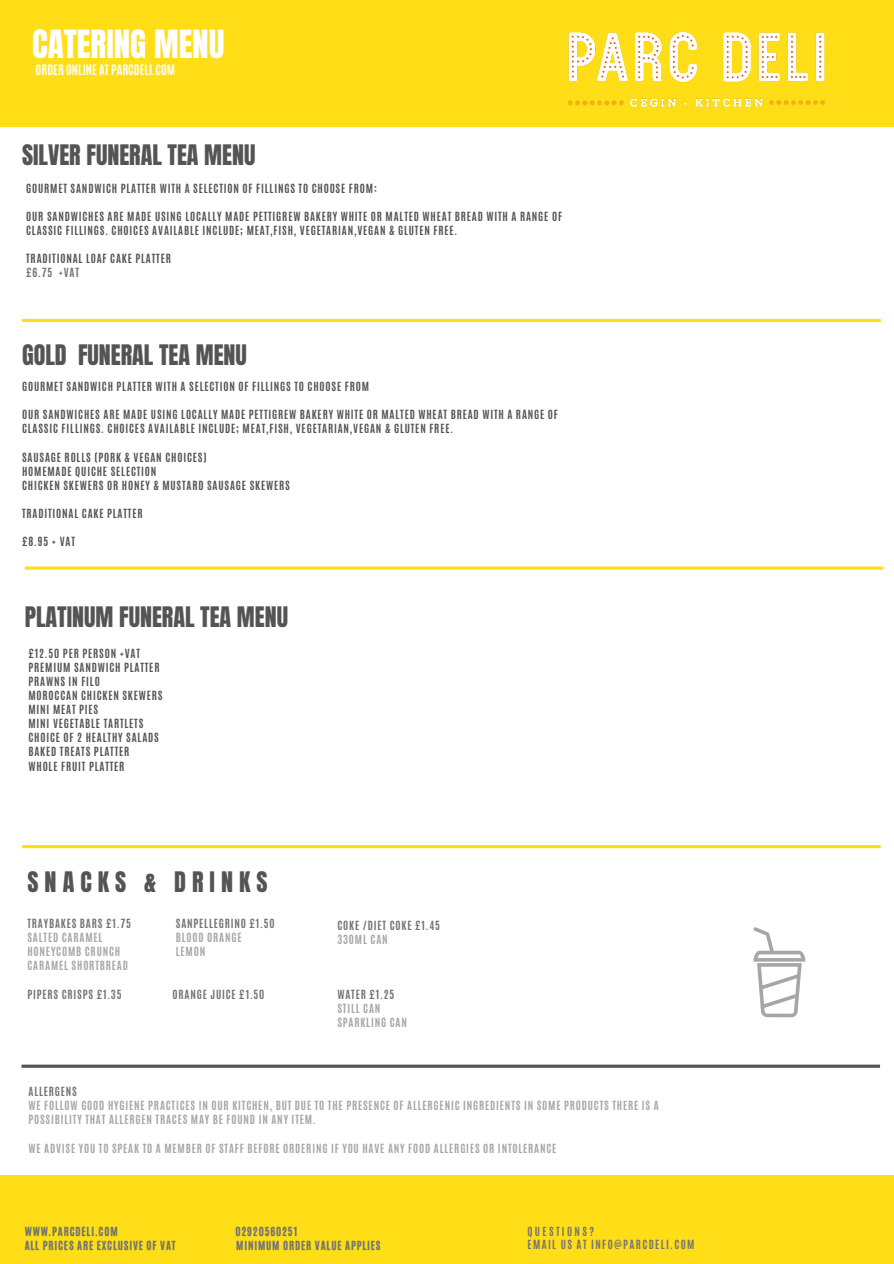
<style>
.page{position:relative;width:894px;height:1264px;background:#fff}
.page>*{position:absolute;margin:0;border:0;box-sizing:border-box;transform-origin:0 0}
.t1{font:33px "Anton";color:#fff}
.t2{font:24px "Anton";color:#545454}
.t3{font:24px "Anton";letter-spacing:.255em;color:#545454}
.t4{font:700 12px "Antonio";color:#fff}
.t5{font:700 10.5px/14.1px "Antonio";letter-spacing:.08em;color:#545454}
.t6{font:700 10.5px/14.1px "Antonio";letter-spacing:.08em;color:#a6a6a6}
.t7{font:700 10.5px "Antonio";letter-spacing:.08em;color:#737373}
.t8{font:10.5px "CA Generated";letter-spacing:.08em;color:#737373}
.t9{font:700 10.5px "Antonio";letter-spacing:.125em;color:#737373}
.t10{font:700 10.5px "Antonio";letter-spacing:.22em;color:#737373}
</style>
<div class="page">
<div style="left:0;top:0;width:893px;height:126px;background:#ffde17"></div>
<hr style="left:22px;top:319px;width:858px;height:3px;background:#ffde17">
<svg style="left:25px;top:566px;width:858px;height:3px;background:#ffe340"></svg>
<svg style="left:22px;top:845px;width:858px;height:3px;background:#ffde1c"></svg>
<div style="left:0;top:1175px;width:893px;height:88px;background:#ffde17"></div>
<svg style="left:21px;top:1064px;width:858px;height:3px;background:#787878"></svg>
<svg style="left:753px;top:927px;width:52px;height:90px"></svg>
<img style="left:568px;top:32px;width:257px;height:75px">
<p class="t1" style="left:32px;top:21px;width:194px">CATERING MENU</p>
<p class="t4" style="left:36px;top:61px;width:141px">ORDER ONLINE AT PARCDELI.COM</p>
<p class="t2" style="left:22px;top:138px;width:235px">SILVER FUNERAL TEA MENU</p>
<p class="t5" style="left:26px;top:181px;width:352px">GOURMET SANDWICH PLATTER WITH A SELECTION OF FILLINGS TO CHOOSE FROM:</p>
<p class="t5" style="left:26px;top:209px;width:537px">OUR SANDWICHES ARE MADE USING LOCALLY MADE PETTIGREW BAKERY WHITE OR MALTED WHEAT BREAD WITH A RANGE OF<br>CLASSIC FILLINGS. CHOICES AVAILABLE INCLUDE; MEAT,FISH, VEGETARIAN,VEGAN &amp; GLUTEN FREE.</p>
<p class="t5" style="left:26px;top:252px;width:146px">TRADITIONAL LOAF CAKE PLATTER</p>
<p class="t7" style="left:26px;top:265px;width:54px">£6.75 +VAT</p>
<p class="t2" style="left:22px;top:337px;width:226px">GOLD FUNERAL TEA MENU</p>
<p class="t5" style="left:22px;top:379px;width:348px">GOURMET SANDWICH PLATTER WITH A SELECTION OF FILLINGS TO CHOOSE FROM</p>
<p class="t5" style="left:22px;top:407px;width:537px">OUR SANDWICHES ARE MADE USING LOCALLY MADE PETTIGREW BAKERY WHITE OR MALTED WHEAT BREAD WITH A RANGE OF<br>CLASSIC FILLINGS. CHOICES AVAILABLE INCLUDE; MEAT,FISH, VEGETARIAN,VEGAN &amp; GLUTEN FREE.</p>
<p class="t5" style="left:22px;top:450px;width:186px">SAUSAGE ROLLS (PORK &amp; VEGAN CHOICES)</p>
<p class="t5" style="left:22px;top:464px;width:136px">HOMEMADE QUICHE SELECTION</p>
<p class="t5" style="left:22px;top:478px;width:269px">CHICKEN SKEWERS OR HONEY &amp; MUSTARD SAUSAGE SKEWERS</p>
<p class="t5" style="left:22px;top:506px;width:122px">TRADITIONAL CAKE PLATTER</p>
<p class="t5" style="left:22px;top:535px;width:54px">£8.95 + VAT</p>
<p class="t2" style="left:25px;top:600px;width:265px">PLATINUM FUNERAL TEA MENU</p>
<p class="t5" style="left:28px;top:646px;width:113px">£12.50 PER PERSON +VAT</p>
<p class="t5" style="left:28px;top:660px;width:132px">PREMIUM SANDWICH PLATTER</p>
<p class="t5" style="left:28px;top:674px;width:73px">PRAWNS IN FILO</p>
<p class="t5" style="left:28px;top:688px;width:135px">MOROCCAN CHICKEN SKEWERS</p>
<p class="t5" style="left:28px;top:702px;width:71px">MINI MEAT PIES</p>
<p class="t5" style="left:28px;top:716px;width:116px">MINI VEGETABLE TARTLETS</p>
<p class="t5" style="left:28px;top:730px;width:132px">CHOICE OF 2 HEALTHY SALADS</p>
<p class="t5" style="left:28px;top:745px;width:102px">BAKED TREATS PLATTER</p>
<p class="t5" style="left:28px;top:759px;width:97px">WHOLE FRUIT PLATTER</p>
<p class="t3" style="left:27px;top:865px;width:241px">SNACKS &amp; DRINKS</p>
<p class="t7" style="left:27px;top:915px;width:105px">TRAYBAKES BARS £1.75</p>
<p class="t6" style="left:27px;top:930px;width:76px">SALTED CARAMEL</p>
<p class="t6" style="left:27px;top:944px;width:94px">HONEYCOMB CRUNCH</p>
<p class="t6" style="left:27px;top:958px;width:102px">CARAMEL SHORTBREAD</p>
<p class="t7" style="left:176px;top:915px;width:100px">SANPELLEGRINO £1.50</p>
<p class="t6" style="left:176px;top:930px;width:67px">BLOOD ORANGE</p>
<p class="t6" style="left:176px;top:944px;width:31px">LEMON</p>
<p class="t7" style="left:27px;top:986px;width:96px">PIPERS CRISPS £1.35</p>
<p class="t7" style="left:172px;top:986px;width:93px">ORANGE JUICE £1.50</p>
<p class="t7" style="left:337px;top:918px;width:104px">COKE /DIET COKE £1.45</p>
<p class="t6" style="left:337px;top:932px;width:52px">33OML CAN</p>
<p class="t7" style="left:337px;top:986px;width:58px">WATER £1.25</p>
<p class="t6" style="left:337px;top:1001px;width:44px">STILL CAN</p>
<p class="t6" style="left:337px;top:1015px;width:71px">SPARKLING CAN</p>
<p class="t7" style="left:28px;top:1084px;width:50px">ALLERGENS</p>
<p class="t6" style="left:28px;top:1098px;width:631px">WE FOLLOW GOOD HYGIENE PRACTICES IN OUR KITCHEN, BUT DUE TO THE PRESENCE OF ALLERGENIC INGREDIENTS IN SOME PRODUCTS THERE IS A<br>POSSIBILITY THAT ALLERGEN TRACES MAY BE FOUND IN ANY ITEM.</p>
<p class="t6" style="left:28px;top:1141px;width:529px">WE ADVISE YOU TO SPEAK TO A MEMBER OF STAFF BEFORE ORDERING IF YOU HAVE ANY FOOD ALLERGIES OR INTOLERANCE</p>
<p class="t8" style="left:25px;top:1223px;width:94px">WWW.PARCDELI.COM</p>
<p class="t8" style="left:235px;top:1223px;width:63px">02920560251</p>
<p class="t8" style="left:25px;top:1237px;width:152px">ALL PRICES ARE EXCLUSIVE OF VAT</p>
<p class="t8" style="left:236px;top:1237px;width:146px">MINIMUM ORDER VALUE APPLIES</p>
<p class="t10" style="left:527px;top:1224px;width:68px">QUESTIONS?</p>
<p class="t9" style="left:527px;top:1236px;width:168px">EMAIL US AT INFO@PARCDELI.COM</p>
</div>
